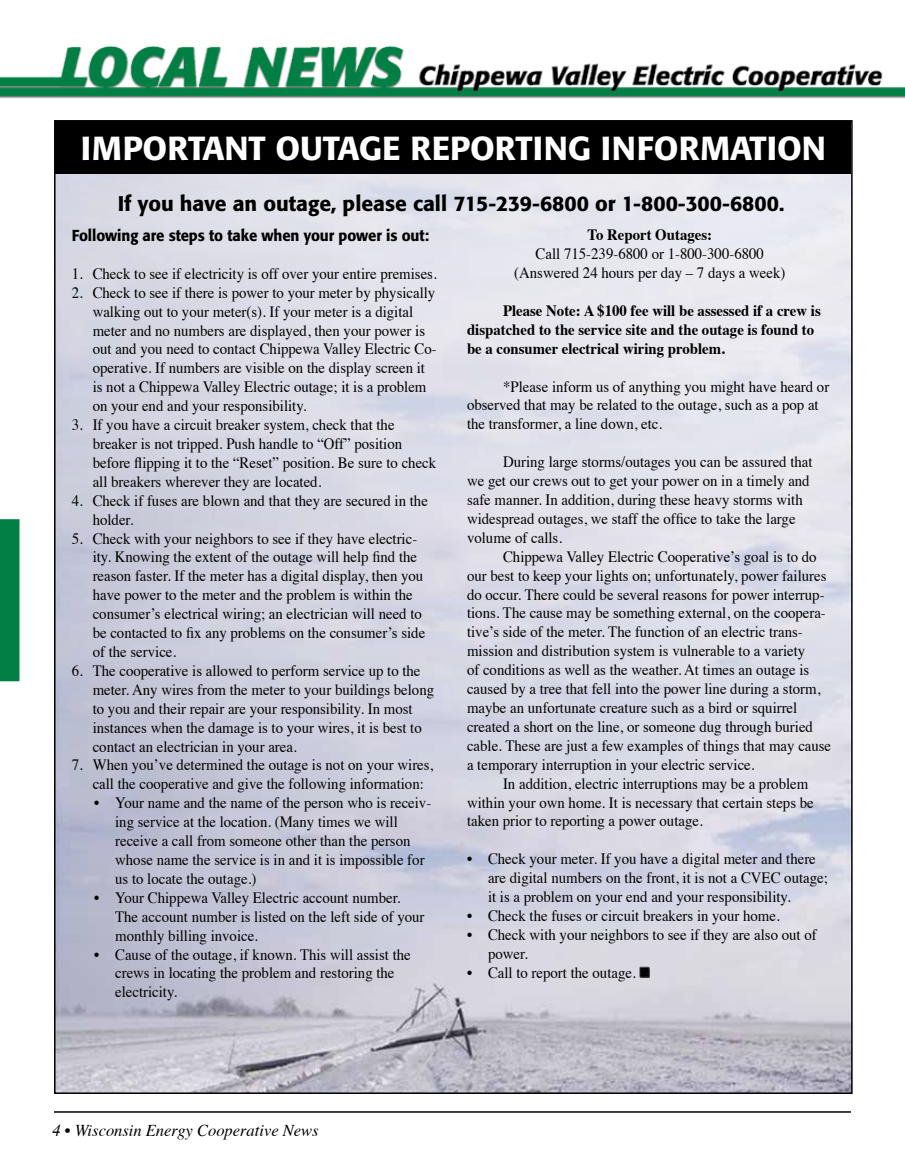
<style>
.page{position:relative;width:905px;height:1175px;background:#fff}
.page>*{position:absolute;margin:0;border:0;box-sizing:border-box;transform-origin:0 0}
.t1{font:500 33px "Formata";color:#fff}
.t2{font:500 21px "Formata";color:#000}
.t3{font:italic 16.5px "Times";color:#000}
.t4{font:15.75px/18.9px "Times";color:#000;scale:.94 1}
.t5{font:700 15.75px/18.9px "Times";color:#000;scale:.94 1}
.t6{font:500 15.75px "Formata";letter-spacing:-.005em;color:#000;scale:.94 1}
.s1{font-weight:700}
</style>
<div class="page">
<hr style="left:54px;top:1111px;width:796px;height:1px;background:#000">
<div style="left:0;top:519px;width:20px;height:162px;background:#008044"></div>
<img style="left:0;top:45px;width:904px;height:77px">
<img style="left:57px;top:174px;width:792px;height:917px">
<div style="left:55px;top:122px;width:795px;height:52px;background:#000"></div>
<svg style="left:639px;top:966px;width:10px;height:11px"></svg>
<p class="t1" style="left:81px;top:128px;width:746px">IMPORTANT OUTAGE REPORTING INFORMATION</p>
<p class="t2" style="left:118px;top:190px;width:668px">If you have an outage, please call 715-239-6800 or 1-800-300-6800.</p>
<p class="t6" style="left:72px;top:226px;width:381px">Following are steps to take when your power is out:</p>
<p class="t4" style="left:72px;top:263px;width:390px">1. Check to see if electricity is off over your entire premises.</p>
<p class="t4" style="left:93px;top:282px;width:367px;text-indent:-21px">2. Check to see if there is power to your meter by physically walking out to your meter(s). If your meter is a digital meter and no numbers are displayed, then your power is out and you need to contact Chippewa Valley Electric Co&shy;operative. If numbers are visible on the display screen it is not a Chippewa Valley Electric outage; it is a problem on your end and your responsibility.</p>
<p class="t4" style="left:93px;top:414px;width:367px;text-indent:-21px">3. If you have a circuit breaker system, check that the breaker is not tripped. Push handle to “Off” position before flipping it to the “Reset” position. Be sure to check all breakers wherever they are located.</p>
<p class="t4" style="left:93px;top:489px;width:358px;text-indent:-21px">4. Check if fuses are blown and that they are secured in the holder.</p>
<p class="t4" style="left:93px;top:527px;width:355px;text-indent:-21px">5. Check with your neighbors to see if they have electric&shy;ity. Knowing the extent of the outage will help find the reason faster. If the meter has a digital display, then you have power to the meter and the problem is within the consumer’s electrical wiring; an electrician will need to be contacted to fix any problems on the consumer’s side of the service.</p>
<p class="t4" style="left:93px;top:660px;width:365px;text-indent:-21px">6. The cooperative is allowed to perform service up to the meter. Any wires from the meter to your buildings belong to you and their repair are your responsibility. In most instances when the damage is to your wires, it is best to contact an electrician in your area.</p>
<p class="t4" style="left:93px;top:754px;width:364px;text-indent:-21px">7. When you’ve determined the outage is not on your wires, call the cooperative and give the following information:</p>
<p class="t4" style="left:115px;top:792px;width:338px;text-indent:-21px">• Your name and the name of the person who is receiv&shy;ing service at the location. (Many times we will receive a call from someone other than the person whose name the service is in and it is impossible for us to locate the outage.)</p>
<p class="t4" style="left:115px;top:886px;width:330px;text-indent:-21px">• Your Chippewa Valley Electric account number.<br>The account number is listed on the left side of your monthly billing invoice.</p>
<p class="t4" style="left:115px;top:943px;width:316px;text-indent:-21px">• Cause of the outage, if known. This will assist the crews in locating the problem and restoring the electricity.</p>
<p class="t4" style="left:514px;top:224px;width:290px;text-align:center"><span class="s1">To Report Outages:<br></span>Call 715-239-6800 or 1-800-300-6800 (Answered 24 hours per day – 7 days a week)</p>
<p class="t5" style="left:467px;top:299px;width:378px;text-indent:36px">Please Note: A $100 fee will be assessed if a crew is dispatched to the service site and the outage is found to be a consumer electrical wiring problem.</p>
<p class="t4" style="left:467px;top:375px;width:387px;text-indent:36px">*Please inform us of anything you might have heard or observed that may be related to the outage, such as a pop at the transformer, a line down, etc.</p>
<p class="t4" style="left:503px;top:451px;width:331px">During large storms/outages you can be assured that</p>
<p class="t4" style="left:467px;top:470px;width:366px">we get our crews out to get your power on in a timely and</p>
<p class="t4" style="left:467px;top:489px;width:358px">safe manner. In addition, during these heavy storms with</p>
<p class="t4" style="left:467px;top:508px;width:351px">widespread outages, we staff the office to take the large</p>
<p class="t4" style="left:467px;top:527px;width:103px">volume of calls.</p>
<p class="t4" style="left:503px;top:545px;width:335px">Chippewa Valley Electric Cooperative’s goal is to do</p>
<p class="t4" style="left:467px;top:564px;width:384px">our best to keep your lights on; unfortunately, power failures</p>
<p class="t4" style="left:467px;top:583px;width:382px">do occur. There could be several reasons for power interrup-</p>
<p class="t4" style="left:467px;top:602px;width:383px">tions. The cause may be something external, on the coopera-</p>
<p class="t4" style="left:467px;top:621px;width:359px">tive’s side of the meter. The function of an electric trans-</p>
<p class="t4" style="left:467px;top:640px;width:361px">mission and distribution system is vulnerable to a variety</p>
<p class="t4" style="left:467px;top:659px;width:365px">of conditions as well as the weather. At times an outage is</p>
<p class="t4" style="left:467px;top:678px;width:377px">caused by a tree that fell into the power line during a storm,</p>
<p class="t4" style="left:467px;top:697px;width:353px">maybe an unfortunate creature such as a bird or squirrel</p>
<p class="t4" style="left:467px;top:716px;width:369px">created a short on the line, or someone dug through buried</p>
<p class="t4" style="left:467px;top:734px;width:389px">cable. These are just a few examples of things that may cause</p>
<p class="t4" style="left:467px;top:753px;width:307px">a temporary interruption in your electric service.</p>
<p class="t4" style="left:503px;top:772px;width:326px">In addition, electric interruptions may be a problem</p>
<p class="t4" style="left:467px;top:791px;width:370px">within your own home. It is necessary that certain steps be</p>
<p class="t4" style="left:467px;top:810px;width:252px">taken prior to reporting a power outage.</p>
<p class="t4" style="left:488px;top:848px;width:363px;text-indent:-21px">• Check your meter. If you have a digital meter and there are digital numbers on the front, it is not a CVEC outage; it is a problem on your end and your responsibility.</p>
<p class="t4" style="left:467px;top:905px;width:334px">• Check the fuses or circuit breakers in your home.</p>
<p class="t4" style="left:488px;top:923px;width:351px;text-indent:-21px">• Check with your neighbors to see if they are also out of power.</p>
<p class="t4" style="left:467px;top:961px;width:181px">• Call to report the outage.</p>
<p class="t3" style="left:52px;top:1116px;width:267px">4 • Wisconsin Energy Cooperative News</p>
</div>
